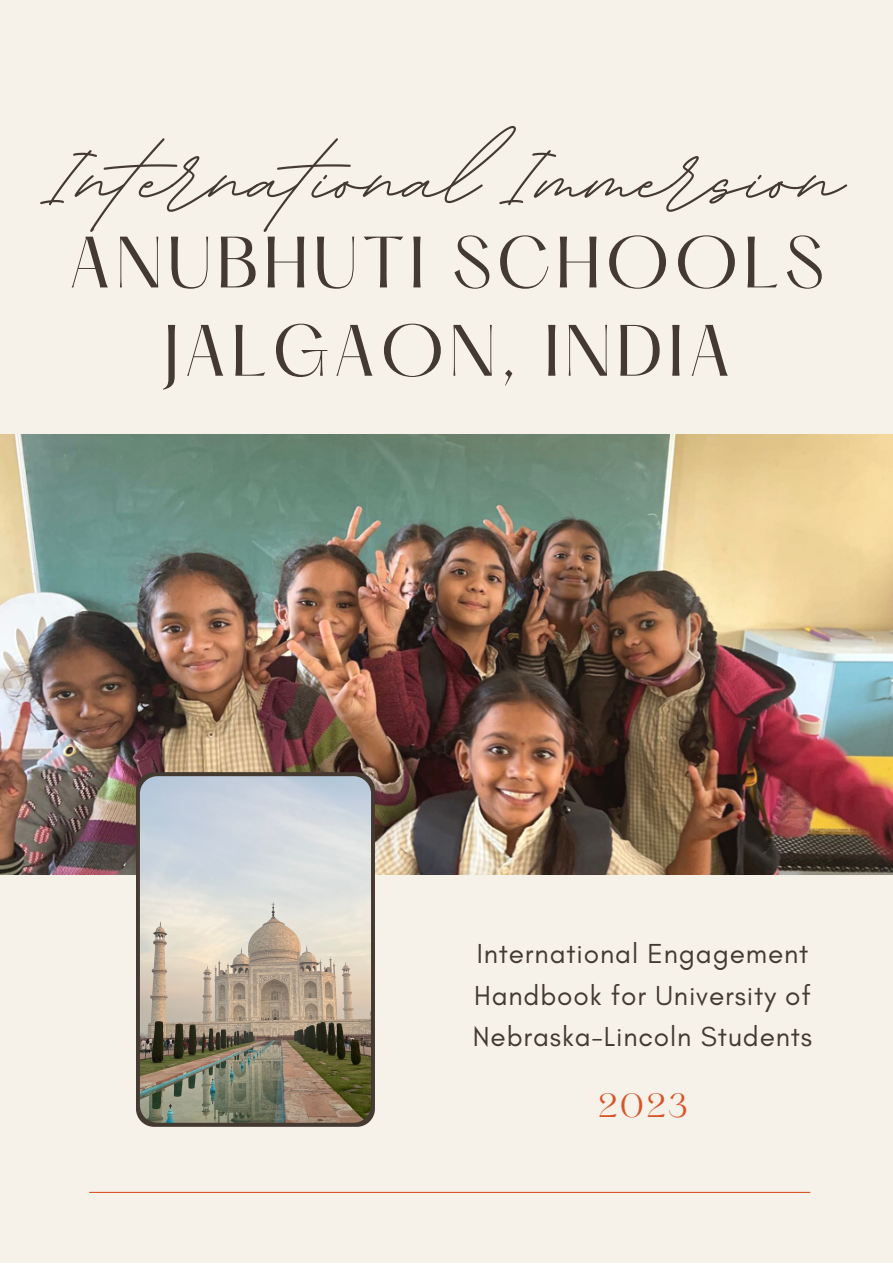
<style>
.page{position:relative;width:893px;height:1264px;background:#fff}
.page>*{position:absolute;margin:0;border:0;box-sizing:border-box;transform-origin:0 0}
.t1{font:700 137.25px "BD Script";color:#443a31}
.t2{font:63.45px "Hatton";letter-spacing:.07em;color:#443a31}
.t3{font:29.1px "Hatton";color:#d85528}
.t4{font:28.05px/41.5px "Glacial Indifference";letter-spacing:.03em;color:#443a31}
</style>
<div class="page">
<div style="left:0;top:0;width:892px;height:1262px;background:#f6f2ea"></div>
<img style="left:0;top:435px;width:892px;height:439px">
<div style="left:136px;top:772px;width:239px;height:354px;background:#443a31;border-radius:18px"></div>
<img style="left:140px;top:776px;width:231px;height:346px;border-radius:18px">
<hr style="left:89px;top:1191px;width:721px;height:1px;background:#d85528">
<p class="t1" style="left:50px;top:89px;width:794px">International Immersion</p>
<p class="t2" style="left:68px;top:233px;width:757px">ANUBHUTI SCHOOLS</p>
<p class="t2" style="left:162px;top:321px;width:571px">JALGAON, INDIA</p>
<p class="t4" style="left:473px;top:932px;width:341px">International Engagement<br>Handbook for University of<br>Nebraska-Lincoln Students</p>
<p class="t3" style="left:598px;top:1091px;width:91px">2023</p>
</div>
